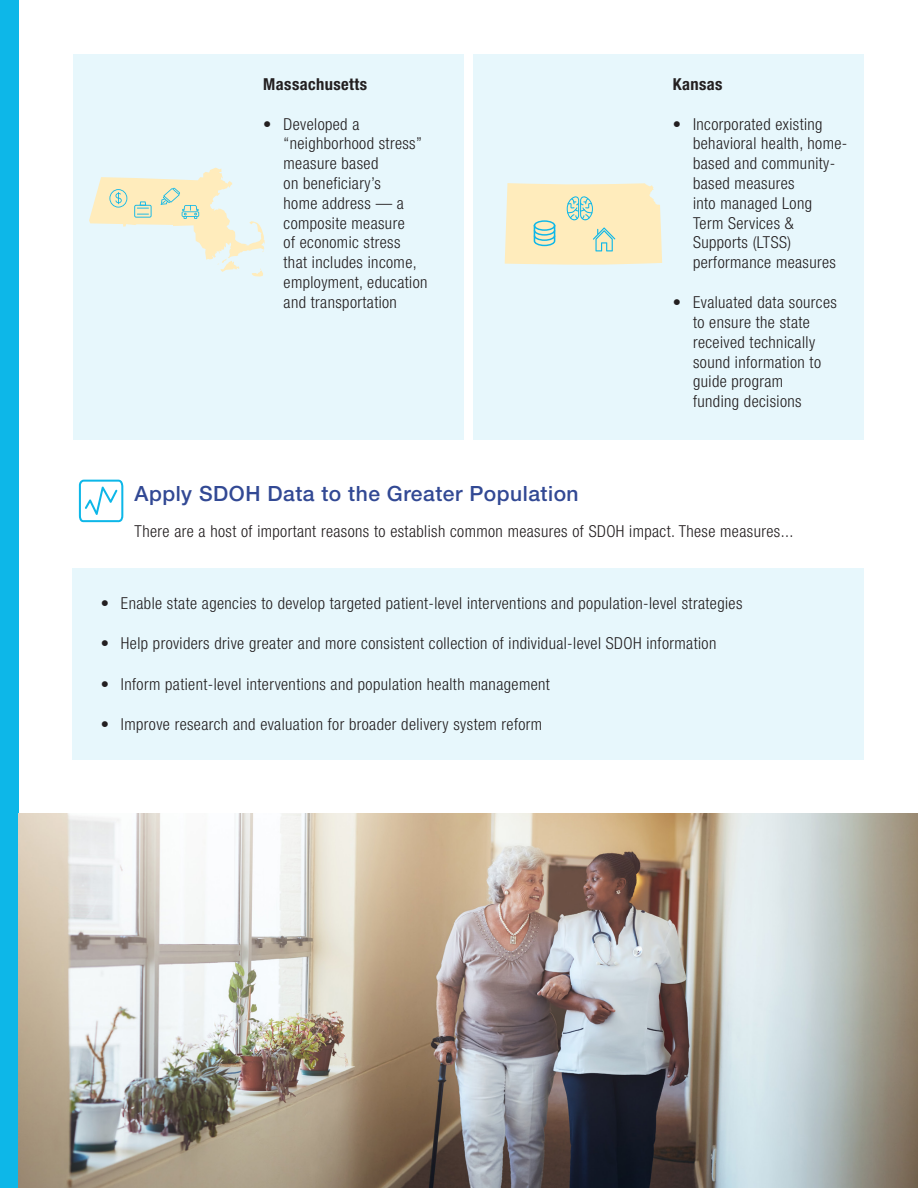
<style>
.page{position:relative;width:918px;height:1188px;background:#fff}
.page>*{position:absolute;margin:0;border:0;box-sizing:border-box;transform-origin:0 0}
.t1{font:500 21px "Helvetica Neue";letter-spacing:.025em;color:#324994}
.t2{font:300 condensed 16.5px/19.8px "Helvetica Neue";letter-spacing:.025em;color:#231f20}
.t3{font:700 condensed 16.5px "Helvetica Neue";letter-spacing:.025em;color:#231f20}
</style>
<div class="page">
<div style="left:474px;top:54px;width:390px;height:386px;background:#e7f7fc"></div>
<div style="left:0;top:0;width:19px;height:1188px;background:#0db7e8"></div>
<svg style="left:505px;top:183px;width:157px;height:82px;background:#f3eac0"></svg>
<div style="left:73px;top:568px;width:791px;height:192px;background:#e7f7fc"></div>
<svg style="left:79px;top:480px;width:44px;height:42px"></svg>
<div style="left:73px;top:54px;width:390px;height:386px;background:#e7f7fc"></div>
<svg style="left:89px;top:168px;width:176px;height:109px"></svg>
<img style="left:19px;top:813px;width:899px;height:375px">
<p class="t3" style="left:263px;top:74px;width:105px">Massachusetts</p>
<p class="t2" style="left:284px;top:114px;width:145px;text-indent:-20px">• Developed a “neighborhood stress” measure based<br>on beneficiary’s<br>home address — a composite measure<br>of economic stress that includes income, employment, education and transportation</p>
<p class="t3" style="left:673px;top:74px;width:51px">Kansas</p>
<p class="t2" style="left:693px;top:114px;width:156px;text-indent:-20px">• Incorporated existing behavioral health, home&shy;based and community&shy;based measures<br>into managed Long<br>Term Services &amp;<br>Supports (LTSS) performance measures</p>
<p class="t2" style="left:693px;top:292px;width:145px;text-indent:-20px">• Evaluated data sources to ensure the state received technically sound information to guide program<br>funding decisions</p>
<p class="t1" style="left:134px;top:481px;width:446px">Apply SDOH Data to the Greater Population</p>
<p class="t2" style="left:135px;top:521px;width:660px">There are a host of important reasons to establish common measures of SDOH impact. These measures...</p>
<p class="t2" style="left:101px;top:594px;width:643px">• Enable state agencies to develop targeted patient-level interventions and population-level strategies</p>
<p class="t2" style="left:101px;top:634px;width:617px">• Help providers drive greater and more consistent collection of individual-level SDOH information</p>
<p class="t2" style="left:101px;top:674px;width:451px">• Inform patient-level interventions and population health management</p>
<p class="t2" style="left:101px;top:714px;width:443px">• Improve research and evaluation for broader delivery system reform</p>
</div>
